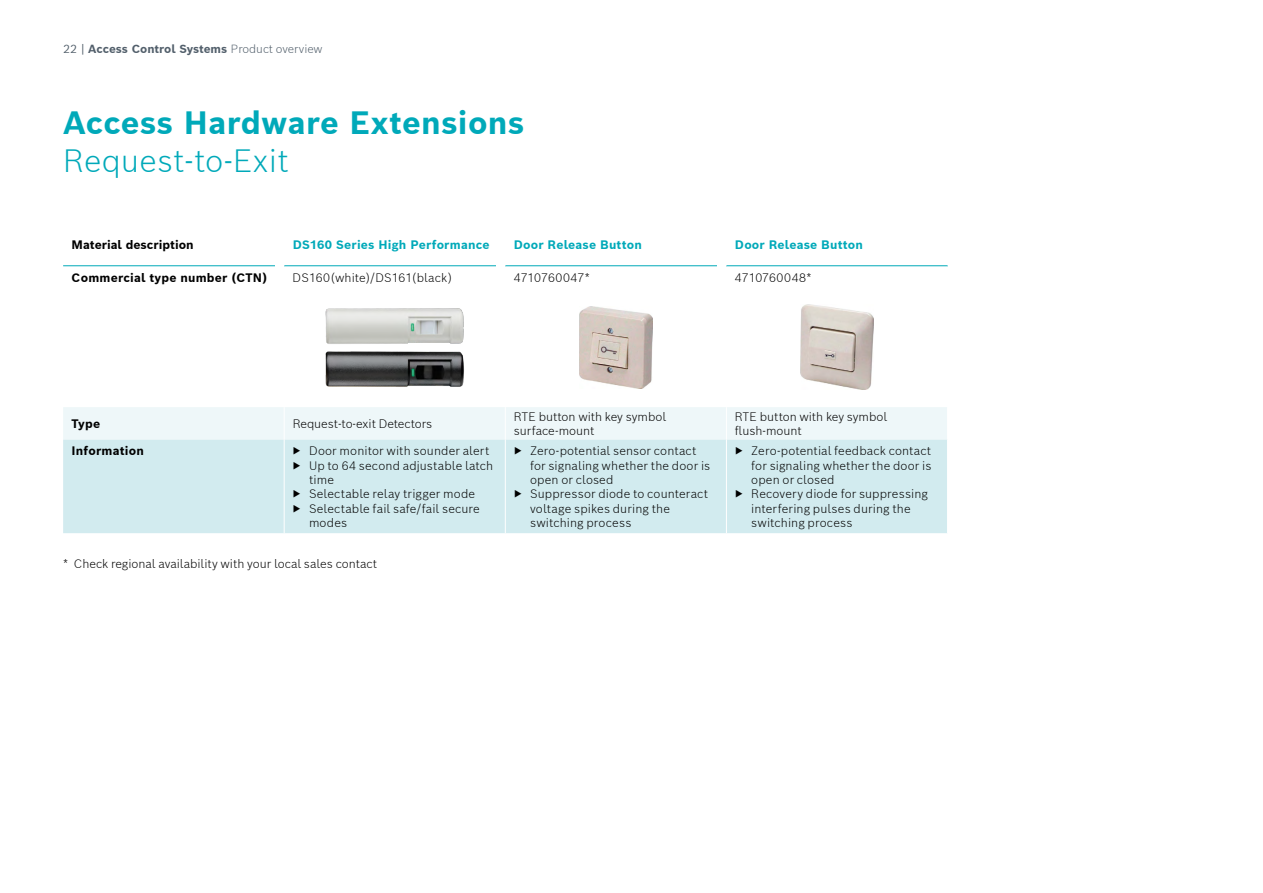
<style>
.page{position:relative;width:1263px;height:893px;background:#fff}
.page>*{position:absolute;margin:0;border:0;box-sizing:border-box;transform-origin:0 0}
.t1{font:700 31.5px "Bosch Sans";letter-spacing:.01em;color:#00a9b9}
.t2{font:300 31.5px "Bosch Sans";letter-spacing:.01em;color:#00a9b9}
.t3{font:300 12px/14.4px "Bosch Sans";letter-spacing:.01em;color:#000}
.t4{font:700 12px "Bosch Sans";letter-spacing:.015em;color:#00a9b9}
.t5{font:700 12px "Bosch Sans";letter-spacing:.01em;color:#000}
.t6{font:700 11.55px "Bosch Sans";letter-spacing:-.005em;color:#525f6b}
.s1{font-weight:400}
.s2{font-weight:300}
</style>
<div class="page">
<div style="left:63px;top:407px;width:884px;height:33px;background:#eef7f9"></div>
<div style="left:63px;top:440px;width:884px;height:93px;background:#d2ebef"></div>
<hr style="left:63px;top:265px;width:221px;height:1px;background:#00a9b9">
<hr style="left:284px;top:265px;width:221px;height:1px;background:#00a9b9">
<hr style="left:505px;top:265px;width:221px;height:1px;background:#00a9b9">
<hr style="left:726px;top:265px;width:222px;height:1px;background:#00a9b9">
<hr style="left:284px;top:407px;width:1px;height:33px;background:#fff">
<hr style="left:505px;top:407px;width:1px;height:33px;background:#fff">
<hr style="left:726px;top:407px;width:1px;height:33px;background:#fff">
<hr style="left:284px;top:440px;width:1px;height:93px;background:#fff">
<hr style="left:505px;top:440px;width:1px;height:93px;background:#fff">
<hr style="left:726px;top:440px;width:1px;height:93px;background:#fff">
<img style="left:325px;top:308px;width:139px;height:79px">
<img style="left:579px;top:307px;width:74px;height:82px">
<img style="left:800px;top:305px;width:74px;height:84px">
<div style="left:275px;top:251px;width:9px;height:22px;background:#fff"></div>
<div style="left:497px;top:251px;width:8px;height:22px;background:#fff"></div>
<div style="left:718px;top:251px;width:8px;height:22px;background:#fff"></div>
<p class="t6" style="left:63px;top:41px;width:261px"><span class="s1">22 |</span> Access Control Systems <span class="s2">Product overview</span></p>
<h1 class="t1" style="left:63px;top:102px;width:463px">Access Hardware Extensions</h1>
<h1 class="t2" style="left:63px;top:140px;width:227px">Request-to-Exit</h1>
<p class="t5" style="left:72px;top:237px;width:124px">Material description</p>
<p class="t4" style="left:293px;top:237px;width:198px">DS160 Series High Performance</p>
<p class="t4" style="left:514px;top:237px;width:130px">Door Release Button</p>
<p class="t4" style="left:735px;top:237px;width:130px">Door Release Button</p>
<p class="t5" style="left:72px;top:270px;width:197px">Commercial type number (CTN)</p>
<p class="t3" style="left:293px;top:270px;width:161px">DS160(white)/DS161(black)</p>
<p class="t3" style="left:514px;top:270px;width:78px">4710760047*</p>
<p class="t3" style="left:735px;top:270px;width:78px">4710760048*</p>
<p class="t5" style="left:72px;top:416px;width:30px">Type</p>
<p class="t3" style="left:293px;top:416px;width:141px">Request-to-exit Detectors</p>
<p class="t3" style="left:514px;top:409px;width:154px">RTE button with key symbol surface-mount</p>
<p class="t3" style="left:735px;top:409px;width:154px">RTE button with key symbol flush-mount</p>
<p class="t5" style="left:72px;top:443px;width:74px">Information</p>
<p class="t3" style="left:293px;top:443px;width:198px"><span class="s1">▶</span> Door monitor with sounder alert</p>
<p class="t3" style="left:293px;top:458px;width:202px"><span class="s1">▶</span> Up to 64 second adjustable latch</p>
<p class="t3" style="left:309px;top:472px;width:26px">time</p>
<p class="t3" style="left:293px;top:486px;width:184px"><span class="s1">▶</span> Selectable relay trigger mode</p>
<p class="t3" style="left:293px;top:501px;width:189px"><span class="s1">▶</span> Selectable fail safe/fail secure</p>
<p class="t3" style="left:309px;top:515px;width:40px">modes</p>
<p class="t3" style="left:735px;top:443px;width:198px"><span class="s1">▶</span> Zero-potential feedback contact</p>
<p class="t3" style="left:751px;top:458px;width:182px">for signaling whether the door is</p>
<p class="t3" style="left:751px;top:472px;width:85px">open or closed</p>
<p class="t3" style="left:735px;top:486px;width:194px"><span class="s1">▶</span> Recovery diode for suppressing</p>
<p class="t3" style="left:751px;top:501px;width:161px">interfering pulses during the</p>
<p class="t3" style="left:751px;top:515px;width:103px">switching process</p>
<p class="t3" style="left:514px;top:443px;width:184px"><span class="s1">▶</span> Zero-potential sensor contact</p>
<p class="t3" style="left:530px;top:458px;width:182px">for signaling whether the door is</p>
<p class="t3" style="left:530px;top:472px;width:85px">open or closed</p>
<p class="t3" style="left:514px;top:486px;width:196px"><span class="s1">▶</span> Suppressor diode to counteract</p>
<p class="t3" style="left:530px;top:501px;width:141px">voltage spikes during the</p>
<p class="t3" style="left:530px;top:515px;width:103px">switching process</p>
<p class="t3" style="left:63px;top:556px;width:315px">* Check regional availability with your local sales contact</p>
</div>
